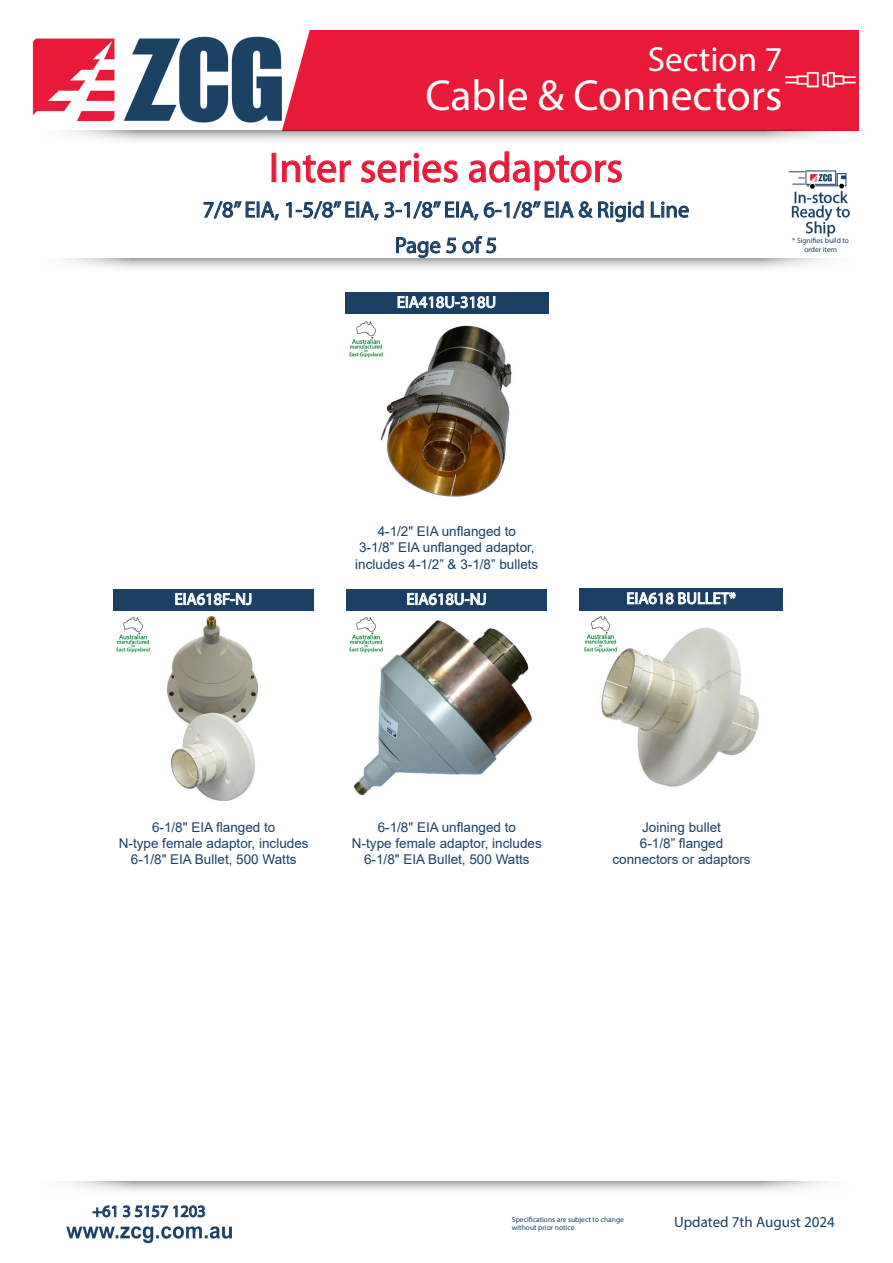
<style>
.page{position:relative;width:893px;height:1263px;background:#fff}
.page>*{position:absolute;margin:0;border:0;box-sizing:border-box;transform-origin:0 0}
.t1{font:43.65px "Myriad Pro";color:#fff}
.t2{font:42px "Myriad Pro";color:#e91938}
.t3{font:34.95px "Myriad Pro";color:#fff}
.t4{font:22.5px "Myriad Pro";color:#1b4064}
.t5{font:16.5px "Myriad Pro";color:#fff}
.t6{font:16.5px "Myriad Pro";color:#1b4064}
.t7{font:15px "Myriad Pro";color:#1b4064}
.t8{font:13.5px/16.2px "Arial";color:#1b4064;text-align:center}
.t9{font:7.5px/9px "Myriad Pro";color:#1b4064;text-align:center}
</style>
<div class="page">
<img style="left:66px;top:1226px;width:166px;height:17px">
<svg style="left:92px;top:1205px;width:114px;height:13px"></svg>
<svg style="left:64px;top:1181px;width:764px;height:10px"></svg>
<svg style="left:65px;top:259px;width:762px;height:10px"></svg>
<div style="left:273px;top:30px;width:586px;height:101px;background:#e91938"></div>
<svg style="left:68px;top:131px;width:764px;height:10px"></svg>
<svg style="left:651px;top:201px;width:38px;height:17px"></svg>
<svg style="left:203px;top:151px;width:441px;height:118px"></svg>
<img style="left:380px;top:325px;width:132px;height:172px">
<img style="left:168px;top:616px;width:89px;height:184px">
<img style="left:353px;top:620px;width:179px;height:176px">
<div style="left:345px;top:292px;width:203px;height:21px;background:#1b4064"></div>
<svg style="left:398px;top:296px;width:97px;height:12px"></svg>
<div style="left:113px;top:589px;width:201px;height:21px;background:#1b4064"></div>
<svg style="left:175px;top:592px;width:76px;height:13px"></svg>
<div style="left:346px;top:589px;width:201px;height:21px;background:#1b4064"></div>
<svg style="left:407px;top:592px;width:79px;height:13px"></svg>
<img style="left:32px;top:37px;width:250px;height:86px">
<img style="left:788px;top:170px;width:62px;height:66px">
<img style="left:785px;top:44px;width:72px;height:72px">
<img style="left:349px;top:321px;width:35px;height:36px">
<img style="left:349px;top:617px;width:35px;height:36px">
<img style="left:116px;top:617px;width:34px;height:36px">
<img style="left:599px;top:615px;width:178px;height:172px">
<div style="left:579px;top:588px;width:204px;height:22px;background:#1b4064"></div>
<svg style="left:627px;top:592px;width:109px;height:12px"></svg>
<img style="left:584px;top:615px;width:35px;height:37px">
<p class="t3" style="left:648px;top:38px;width:136px">Section 7</p>
<p class="t1" style="left:425px;top:69px;width:358px">Cable &amp; Connectors</p>
<p class="t2" style="left:269px;top:142px;width:356px">Inter series adaptors</p>
<p class="t4" style="left:203px;top:196px;width:488px">7/8” EIA, 1-5/8” EIA, 3-1/8” EIA, 6-1/8” EIA &amp; Rigid Line</p>
<p class="t4" style="left:395px;top:231px;width:104px">Page 5 of 5</p>
<p class="t5" style="left:397px;top:292px;width:101px">EIA418U-318U</p>
<p class="t9" style="left:792px;top:235px;width:58px">* Signifies build to order item</p>
<p class="t8" style="left:378px;top:523px;width:140px">4-1/2" EIA unflanged to</p>
<p class="t8" style="left:355px;top:539px;width:185px;text-align:left">3-1/8” EIA unflanged adaptor, includes 4-1/2” &amp; 3-1/8” bullets</p>
<p class="t5" style="left:175px;top:589px;width:79px">EIA618F-NJ</p>
<p class="t5" style="left:406px;top:589px;width:82px">EIA618U-NJ</p>
<p class="t5" style="left:626px;top:588px;width:111px">EIA618 BULLET*</p>
<p class="t8" style="left:152px;top:819px;width:125px">6-1/8" EIA flanged to</p>
<p class="t8" style="left:119px;top:835px;width:191px">N-type female adaptor, includes<br>6-1/8" EIA Bullet, 500 Watts</p>
<p class="t8" style="left:378px;top:819px;width:140px">6-1/8" EIA unflanged to</p>
<p class="t8" style="left:352px;top:835px;width:191px">N-type female adaptor, includes<br>6-1/8" EIA Bullet, 500 Watts</p>
<p class="t8" style="left:642px;top:819px;width:80px">Joining bullet</p>
<p class="t8" style="left:640px;top:835px;width:85px">6-1/8” flanged</p>
<p class="t8" style="left:612px;top:851px;width:140px">connectors or adaptors</p>
<p class="t6" style="left:92px;top:1201px;width:115px">+61 3 5157 1203</p>
<p class="t9" style="left:512px;top:1214px;width:113px">Specifications are subject to change</p>
<p class="t9" style="left:512px;top:1223px;width:64px">without prior notice</p>
<p class="t7" style="left:674px;top:1213px;width:162px">Updated 7th August 2024</p>
</div>
